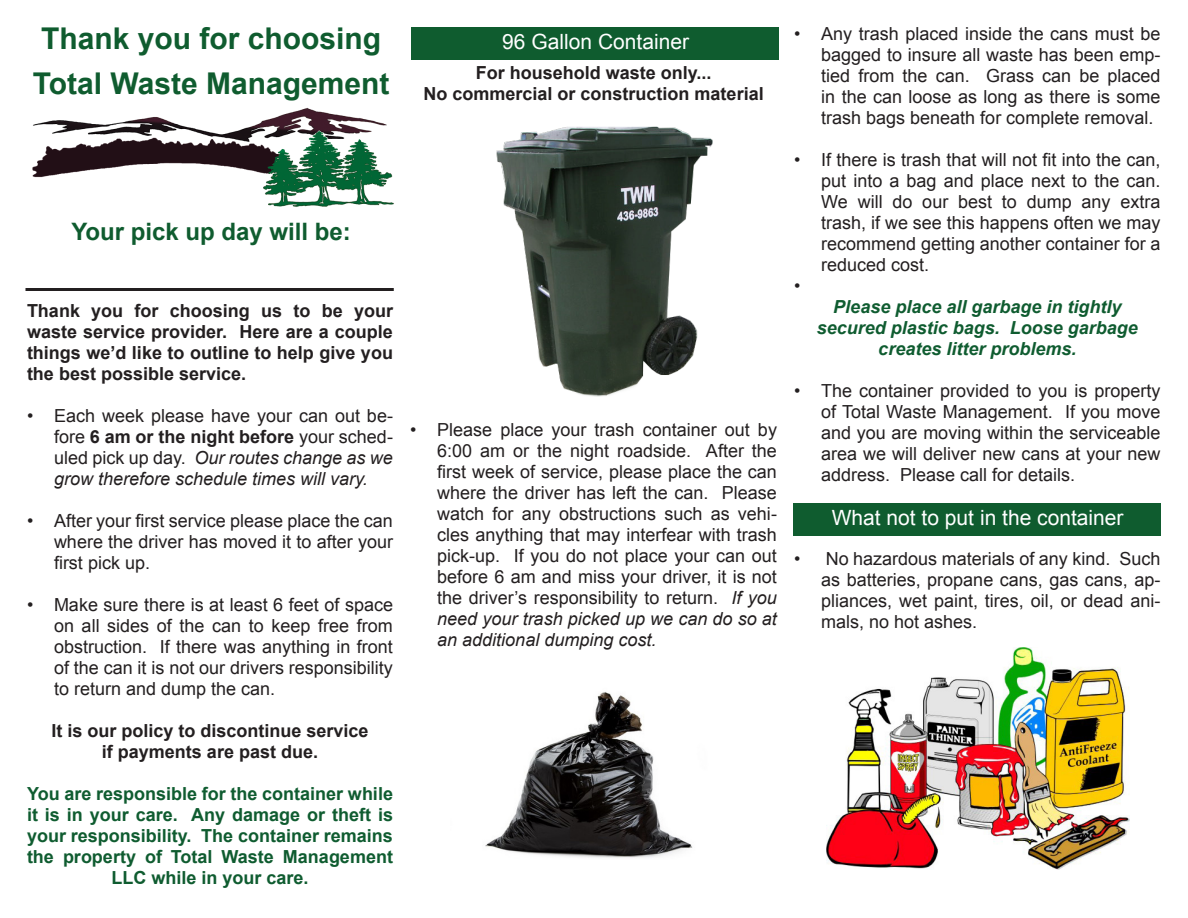
<style>
.page{position:relative;width:1188px;height:918px;background:#fff}
.page>*{position:absolute;margin:0;border:0;box-sizing:border-box;transform-origin:0 0}
.t1{font:700 30px "Arial";color:#0f5c2f}
.t2{font:700 24px "Arial";color:#0f5c2f}
.t3{font:21px "Arial";color:#fff}
.t4{font:18px/21px "Arial";color:#231f20;text-align:justify}
.t5{font:700 18px/21px "Arial";color:#231f20;text-align:justify}
.t6{font:700 18px/21px "Arial";color:#0f5c30;text-align:center}
.t7{font:italic 700 18px "Arial";color:#0f5c30}
.s1{font-weight:700}
.s2{font-style:italic}
</style>
<div class="page">
<img style="left:32px;top:107px;width:362px;height:100px">
<hr style="left:26px;top:288px;width:368px;height:3px;background:#231f20">
<img style="left:496px;top:126px;width:217px;height:270px">
<div style="left:793px;top:503px;width:368px;height:32px;background:#0f5c2f"></div>
<div style="left:411px;top:27px;width:368px;height:32px;background:#0f5c2f"></div>
<img style="left:485px;top:692px;width:208px;height:166px">
<img style="left:826px;top:648px;width:304px;height:221px">
<p class="t1" style="left:41px;top:17px;width:342px">Thank you for choosing</p>
<p class="t1" style="left:33px;top:62px;width:358px">Total Waste Management</p>
<p class="t2" style="left:71px;top:214px;width:281px">Your pick up day will be:</p>
<p class="t5" style="left:27px;top:300px;width:368px">Thank you for choosing us to be your waste service provider. Here are a couple things we’d like to outline to help give you the best possible service.</p>
<p class="t4" style="left:54px;top:405px;width:340px;text-indent:-27px">• Each week please have your can out be&shy;fore <span class="s1">6 am or the night before</span> your sched&shy;uled pick up day. <span class="s2">Our routes change as we grow therefore schedule times will vary.</span></p>
<p class="t4" style="left:54px;top:510px;width:341px;text-indent:-27px">• After your first service please place the can where the driver has moved it to after your first pick up.</p>
<p class="t4" style="left:54px;top:594px;width:341px;text-indent:-27px">• Make sure there is at least 6 feet of space on all sides of the can to keep free from obstruction. If there was anything in front of the can it is not our drivers responsibility to return and dump the can.</p>
<p class="t5" style="left:51px;top:720px;width:319px">It is our policy to discontinue service</p>
<p class="t5" style="left:102px;top:741px;width:218px">if payments are past due.</p>
<p class="t6" style="left:27px;top:783px;width:368px">You are responsible for the container while it is in your care. Any damage or theft is your responsibility. The container remains the property of Total Waste Management LLC while in your care.</p>
<p class="t3" style="left:502px;top:27px;width:188px">96 Gallon Container</p>
<p class="t5" style="left:476px;top:63px;width:237px">For household waste only...</p>
<p class="t5" style="left:424px;top:84px;width:342px">No commercial or construction material</p>
<p class="t4" style="left:437px;top:419px;width:341px;text-indent:-27px">• Please place your trash container out by 6:00 am or the night roadside. After the first week of service, please place the can where the driver has left the can. Please watch for any obstructions such as vehi&shy;cles anything that may interfear with trash pick-up. If you do not place your can out before 6 am and miss your driver, it is not the driver’s responsibility to return. <span class="s2">If you need your trash picked up we can do so at an additional dumping cost.</span></p>
<p class="t4" style="left:821px;top:23px;width:341px;text-indent:-27px">• Any trash placed inside the cans must be bagged to insure all waste has been emp&shy;tied from the can. Grass can be placed in the can loose as long as there is some trash bags beneath for complete removal.</p>
<p class="t4" style="left:821px;top:149px;width:341px;text-indent:-27px">• If there is trash that will not fit into the can, put into a bag and place next to the can.<br>We will do our best to dump any extra trash, if we see this happens often we may recommend getting another container for a reduced cost.</p>
<p class="t4" style="left:794px;top:275px;width:8px">•</p>
<p class="t7" style="left:833px;top:295px;width:290px">Please place all garbage in tightly</p>
<p class="t7" style="left:817px;top:316px;width:323px">secured plastic bags. Loose garbage</p>
<p class="t7" style="left:878px;top:337px;width:200px">creates litter problems.</p>
<p class="t4" style="left:821px;top:380px;width:341px;text-indent:-27px">• The container provided to you is property of Total Waste Management. If you move and you are moving within the serviceable area we will deliver new cans at your new address. Please call for details.</p>
<p class="t3" style="left:832px;top:503px;width:293px">What not to put in the container</p>
<p class="t4" style="left:821px;top:548px;width:341px;text-indent:-27px">• No hazardous materials of any kind. Such as batteries, propane cans, gas cans, ap&shy;pliances, wet paint, tires, oil, or dead ani&shy;mals, no hot ashes.</p>
</div>
